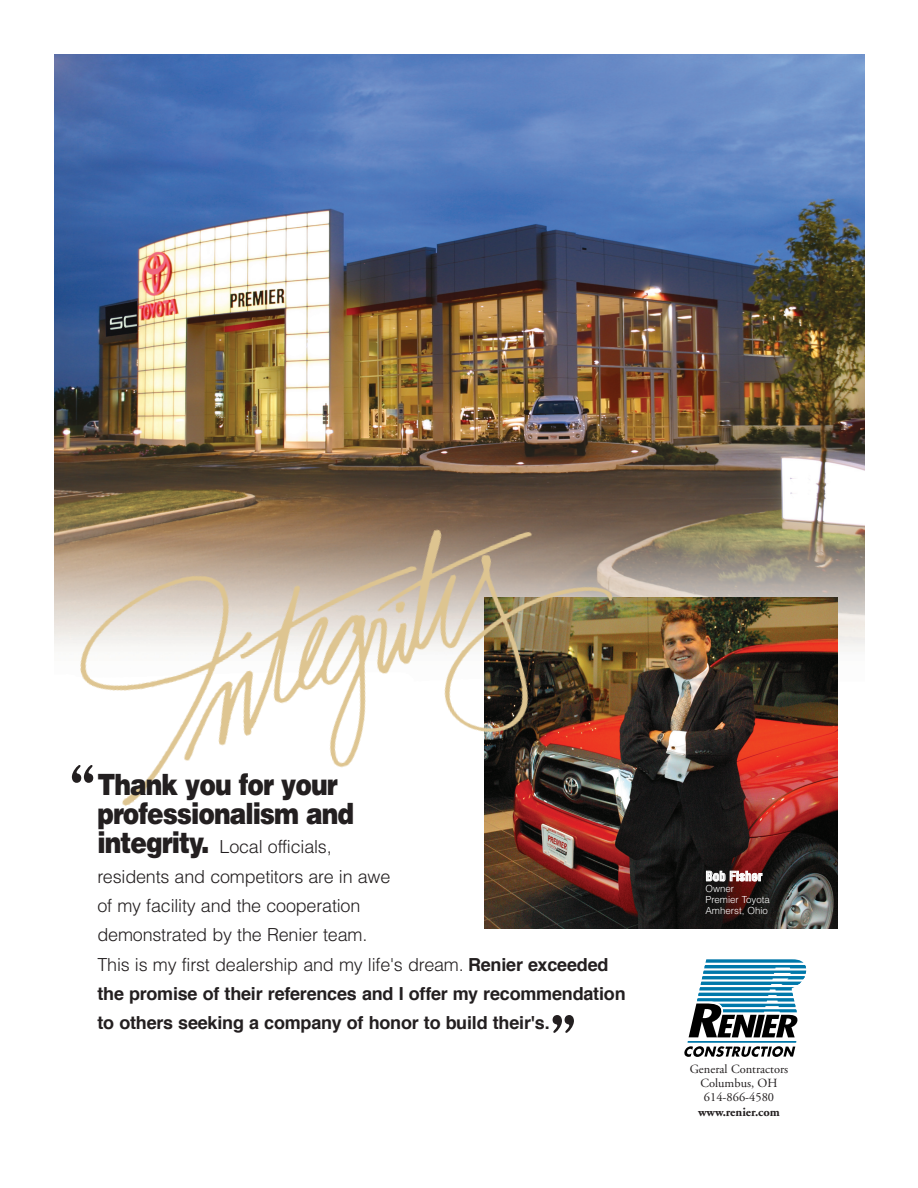
<style>
.page{position:relative;width:918px;height:1188px;background:#fff}
.page>*{position:absolute;margin:0;border:0;box-sizing:border-box;transform-origin:0 0}
.t1{font:ultra-condensed 54px "Garamond";color:#231f20}
.t2{font:900 29.4px/29.4px "Helvetica";letter-spacing:-.04em;color:#231f20;scale:.85 1}
.t3{font:300 18px/29.4px "Helvetica";letter-spacing:-.01em;color:#231f20}
.t4{font:700 condensed 13.05px "Helvetica";letter-spacing:-.005em;color:#fff}
.t5{font:12.45px/14.4px "Adobe Garamond";color:#231f20;text-align:center}
.t6{font:700 12.45px "Adobe Garamond";color:#231f20}
.t7{font:300 9.75px/10.8px "Helvetica";color:#fff}
.s1{font-family:"Garamond";font-weight:400;font-stretch:ultra-condensed;font-size:54px}
.s2{font-weight:900;font-size:29.4px}
.s3{font-weight:700}
</style>
<div class="page">
<hr style="left:688px;top:1041px;width:108px;height:2px;background:#0078aa">
<svg style="left:711px;top:959px;width:93px;height:4px"></svg>
<hr style="left:711px;top:965px;width:97px;height:2px;background:#0078aa">
<svg style="left:689px;top:966px;width:119px;height:71px"></svg>
<svg style="left:684px;top:1046px;width:111px;height:11px"></svg>
<img style="left:54px;top:54px;width:811px;height:597px">
<img style="left:484px;top:598px;width:354px;height:331px">
<img style="left:54px;top:484px;width:567px;height:350px">
<h2 class="t2" style="left:97px;top:772px;width:304px;text-indent:-27px"><span class="s1">“</span>Thank you for your professionalism and</h2>
<p class="t3" style="left:97px;top:834px;width:530px"><span class="s2">integrity.</span> Local officials,<br>residents and competitors are in awe<br>of my facility and the cooperation<br>demonstrated by the Renier team.<br>This is my first dealership and my life's dream. <span class="s3">Renier exceeded the promise of their references and I offer my recommendation to others seeking a company of honor to build their's.</span></p>
<h1 class="t1" style="left:551px;top:1012px;width:25px">”</h1>
<p class="t4" style="left:706px;top:871px;width:58px">Bob Fisher</p>
<p class="t7" style="left:705px;top:884px;width:66px">Owner<br>Premier Toyota<br>Amherst, Ohio</p>
<p class="t5" style="left:690px;top:1063px;width:100px">General Contractors<br>Columbus, OH<br>614-866-4580</p>
<p class="t6" style="left:698px;top:1107px;width:83px">www.renier.com</p>
</div>
